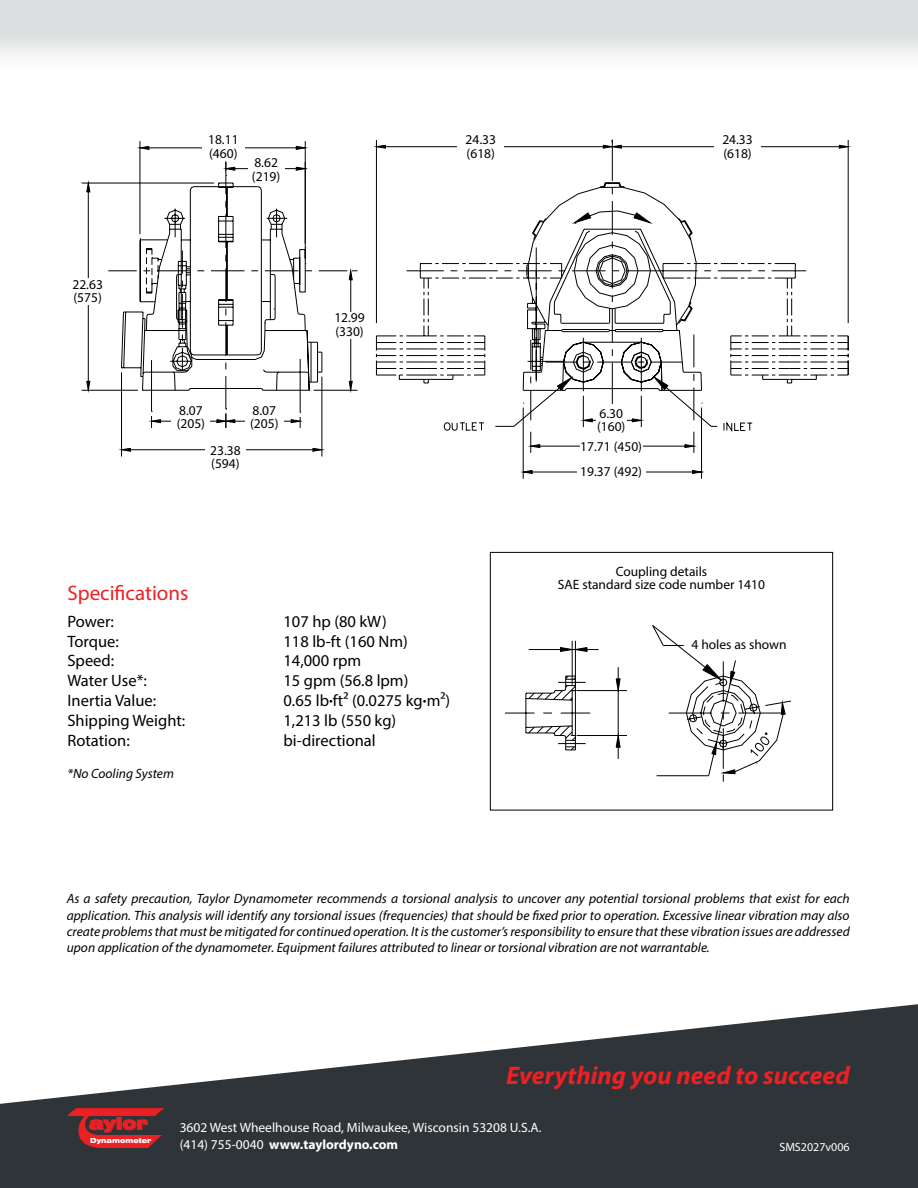
<style>
.page{position:relative;width:918px;height:1188px;background:#fff}
.page>*{position:absolute;margin:0;border:0;box-sizing:border-box;transform-origin:0 0}
.t1{font:italic 700 25.5px "Myriad Pro";color:#ed2024}
.Sub_Heading{font:21px "Myriad Pro";color:#ed2024}
.Spec_Data{font:16.5px "Myriad Pro";color:#000}
.t2{font:900 expanded 16.5px "Swiss 721 BT";color:#ed2024}
.Safety_Precaution_Te{font:italic 13.5px/16.2px "Myriad Pro";color:#000;text-align:justify}
.t3{font:13.5px/13.5px "Myriad Pro";color:#000}
.t4{font:13.5px "Myriad Pro";color:#fff}
.t5{font:700 13.5px "Myriad Pro";color:#fff}
.t6{font:12px "Myriad Pro";color:#fff}
.t7{font:900 expanded 6.9px "Swiss 721 BT";color:#fff;scale:.91 1}
.s1{font-family:"Helvetica LT Std Comp"}
.s2{font-weight:400}
</style>
<div class="page">
<div style="left:0;top:0;width:918px;height:78px;background:linear-gradient(to bottom,#d4d5d7,#fdfdfd)"></div>
<svg style="left:0;top:1004px;width:918px;height:184px;fill:#2f3438"></svg>
<svg style="left:68px;top:1108px;width:95px;height:40px"></svg>
<hr style="left:848px;top:140px;width:1px;height:183px;background:#000">
<hr style="left:532px;top:472px;width:161px;height:1px;background:#000">
<hr style="left:701px;top:408px;width:1px;height:71px;background:#000">
<hr style="left:523px;top:408px;width:1px;height:71px;background:#000">
<svg style="left:523px;top:470px;width:9px;height:4px"></svg>
<svg style="left:692px;top:470px;width:11px;height:4px"></svg>
<hr style="left:88px;top:192px;width:1px;height:189px;background:#000">
<hr style="left:82px;top:183px;width:132px;height:1px;background:#000">
<hr style="left:82px;top:390px;width:56px;height:1px;background:#000">
<svg style="left:87px;top:381px;width:3px;height:10px"></svg>
<svg style="left:87px;top:182px;width:3px;height:10px"></svg>
<svg style="left:121px;top:182px;width:728px;height:275px"></svg>
<svg style="left:121px;top:448px;width:10px;height:3px"></svg>
<svg style="left:318px;top:352px;width:5px;height:21px"></svg>
<svg style="left:313px;top:448px;width:10px;height:3px"></svg>
<svg style="left:140px;top:141px;width:711px;height:124px"></svg>
<svg style="left:296px;top:146px;width:10px;height:4px"></svg>
<svg style="left:140px;top:183px;width:121px;height:245px"></svg>
<svg style="left:139px;top:146px;width:10px;height:4px"></svg>
<div style="left:202px;top:134px;width:43px;height:25px;background:#fff"></div>
<div style="left:64px;top:278px;width:47px;height:27px;background:#fff"></div>
<div style="left:248px;top:157px;width:37px;height:26px;background:#fff"></div>
<div style="left:205px;top:445px;width:40px;height:25px;background:#fff"></div>
<div style="left:172px;top:405px;width:38px;height:26px;background:#fff"></div>
<div style="left:245px;top:405px;width:39px;height:27px;background:#fff"></div>
<div style="left:326px;top:312px;width:47px;height:26px;background:#fff"></div>
<div style="left:577px;top:466px;width:69px;height:15px;background:#fff"></div>
<div style="left:580px;top:441px;width:62px;height:14px;background:#fff"></div>
<div style="left:596px;top:407px;width:30px;height:25px;background:#fff"></div>
<div style="left:457px;top:134px;width:47px;height:27px;background:#fff"></div>
<div style="left:714px;top:134px;width:47px;height:27px;background:#fff"></div>
<svg style="left:505px;top:625px;width:286px;height:157px"></svg>
<div style="left:692px;top:639px;width:95px;height:14px;background:#fff"></div>
<div style="left:490px;top:552px;width:343px;height:258px;border:1px solid #000"></div>
<p class="t3" style="left:72px;top:277px;width:32px">22.63</p>
<p class="t3" style="left:73px;top:291px;width:30px">(575)</p>
<p class="t3" style="left:208px;top:133px;width:32px">18.11 (460)</p>
<p class="t3" style="left:252px;top:156px;width:30px">8.62 (219)</p>
<p class="t3" style="left:179px;top:403px;width:25px">8.07</p>
<p class="t3" style="left:177px;top:417px;width:30px">(205)</p>
<p class="t3" style="left:210px;top:443px;width:32px">23.38</p>
<p class="t3" style="left:211px;top:457px;width:30px">(594)</p>
<p class="t3" style="left:253px;top:403px;width:25px">8.07</p>
<p class="t3" style="left:250px;top:417px;width:30px">(205)</p>
<p class="t3" style="left:334px;top:311px;width:32px">12.99</p>
<p class="t3" style="left:335px;top:324px;width:30px">(330)</p>
<p class="t3" style="left:466px;top:133px;width:32px">24.33</p>
<p class="t3" style="left:467px;top:146px;width:30px">(618)</p>
<p class="Sub_Heading" style="left:68px;top:580px;width:122px">Specifications</p>
<p class="Spec_Data" style="left:68px;top:611px;width:48px">Power:</p>
<p class="Spec_Data" style="left:284px;top:611px;width:105px">107 hp (80 kW)</p>
<p class="Spec_Data" style="left:68px;top:631px;width:53px">Torque:</p>
<p class="Spec_Data" style="left:284px;top:631px;width:126px">118 lb-ft (160 Nm)</p>
<p class="Spec_Data" style="left:68px;top:651px;width:48px">Speed:</p>
<p class="Spec_Data" style="left:284px;top:651px;width:79px">14,000 rpm</p>
<p class="Spec_Data" style="left:68px;top:670px;width:81px">Water Use*:</p>
<p class="Spec_Data" style="left:284px;top:670px;width:126px">15 gpm (56.8 lpm)</p>
<p class="Spec_Data" style="left:68px;top:690px;width:90px">Inertia Value:</p>
<p class="Spec_Data" style="left:284px;top:690px;width:168px">0.65 lb<span class="s1">·</span>ft2 (0.0275 kg<span class="s1">·</span>m2)</p>
<p class="Spec_Data" style="left:68px;top:710px;width:119px">Shipping Weight:</p>
<p class="Spec_Data" style="left:284px;top:710px;width:114px">1,213 lb (550 kg)</p>
<p class="Spec_Data" style="left:68px;top:730px;width:64px">Rotation:</p>
<p class="Spec_Data" style="left:284px;top:730px;width:94px">bi-directional</p>
<p class="Safety_Precaution_Te" style="left:68px;top:765px;width:108px">*No Cooling System</p>
<p class="t3" style="left:722px;top:133px;width:32px">24.33</p>
<p class="t3" style="left:723px;top:146px;width:30px">(618)</p>
<p class="t3" style="left:599px;top:406px;width:25px">6.30</p>
<p class="t3" style="left:597px;top:420px;width:30px">(160)</p>
<p class="t3" style="left:580px;top:439px;width:63px">17.71 (450)</p>
<p class="t3" style="left:580px;top:465px;width:63px">19.37 (492)</p>
<p class="t3" style="left:616px;top:564px;width:93px">Coupling details</p>
<p class="t3" style="left:558px;top:578px;width:209px">SAE standard size code number 1410</p>
<p class="t3" style="left:692px;top:638px;width:97px">4 holes as shown</p>
<p class="Safety_Precaution_Te" style="left:67px;top:891px;width:785px">As a safety precaution, Taylor Dynamometer recommends a torsional analysis to uncover any potential torsional problems that exist for each application. This analysis will identify any torsional issues (frequencies) that should be fixed prior to operation. Excessive linear vibration may also create problems that must be mitigated for continued operation. It is the customer’s responsibility to ensure that these vibration issues are addressed upon application of the dynamometer. Equipment failures attributed to linear or torsional vibration are not warrantable.</p>
<p class="t2" style="left:89px;top:1114px;width:60px">aylor</p>
<p class="t7" style="left:90px;top:1136px;width:69px">Dynamometer</p>
<p class="t1" style="left:506px;top:1059px;width:345px">Everything you need to succeed</p>
<p class="t4" style="left:180px;top:1119px;width:363px">3602 West Wheelhouse Road, Milwaukee, Wisconsin 53208 U.S.A.</p>
<p class="t5" style="left:180px;top:1135px;width:220px"><span class="s2">(414) 755-0040</span> www.taylordyno.com</p>
<p class="t6" style="left:779px;top:1140px;width:72px">SMS2027v006</p>
</div>
